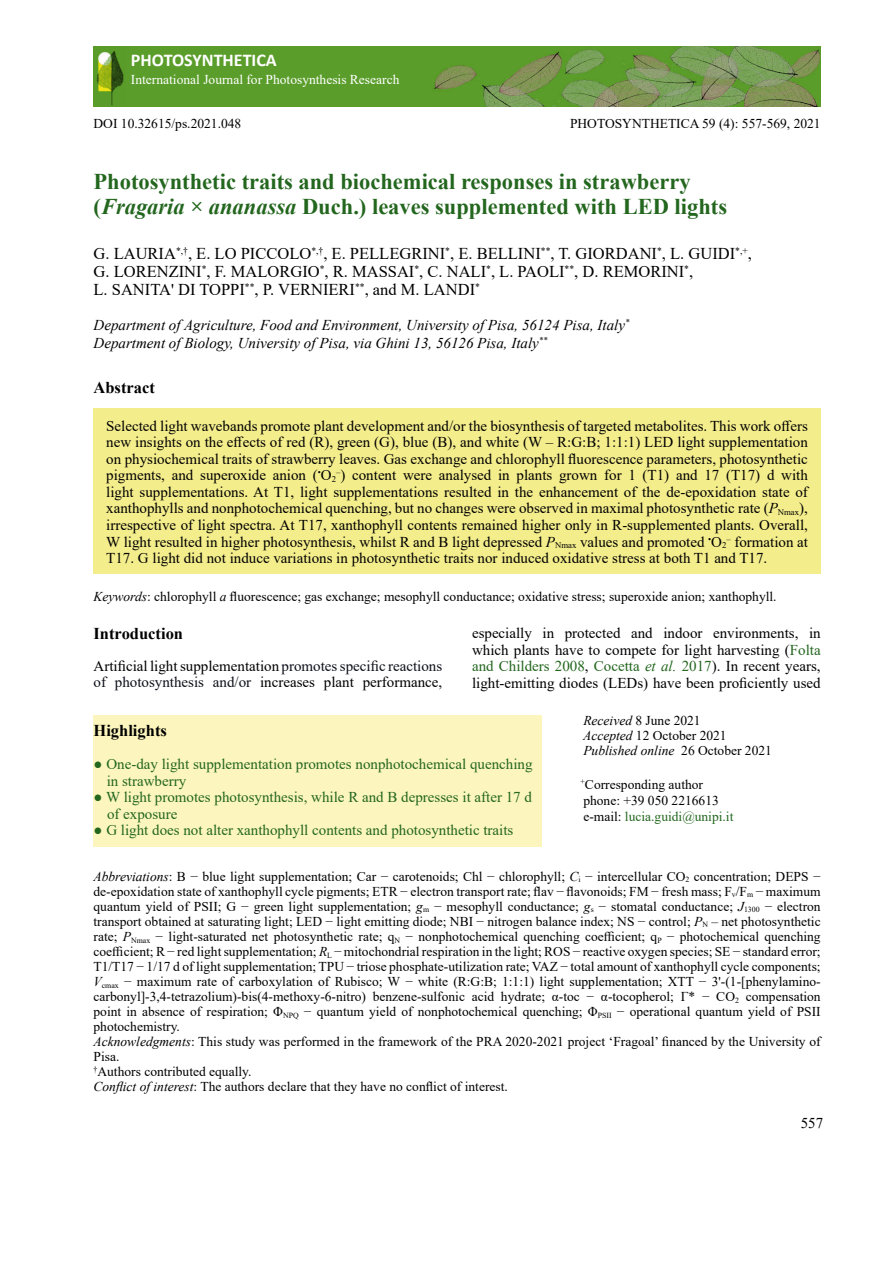
<style>
.page{position:relative;width:893px;height:1263px;background:#fff}
.page>*{position:absolute;margin:0;border:0;box-sizing:border-box;transform-origin:0 0}
.t1{font:700 22.5px/25.5px "Times New Roman";color:#23661e}
.t2{font:700 18px "Calibri";color:#fff}
.t3{font:16.5px/18px "Times New Roman";color:#000}
.t4{font:700 16.5px "Times New Roman";color:#000}
.t5{font:15px/16.5px "Times New Roman";color:#000;text-align:justify}
.t6{font:15px/16.5px "Times New Roman";color:#23661e}
.t7{font:italic 15px/18px "Times New Roman";color:#000}
.t8{font:13.5px/15px "Times New Roman";color:#000}
.t9{font:13.5px "Times New Roman";color:#fff}
.s1{font-style:italic}
.s2{color:#0e101a}
.s3{color:#23661e}
.s4{font-style:italic;color:#23661e}
</style>
<div class="page">
<img style="left:126px;top:47px;width:695px;height:59px">
<img style="left:94px;top:47px;width:32px;height:59px">
<div style="left:94px;top:408px;width:727px;height:166px;background:#f4ed8c"></div>
<div style="left:94px;top:715px;width:448px;height:132px;background:#fcf6be"></div>
<h2 class="t2" style="left:131px;top:47px;width:147px">PHOTOSYNTHETICA</h2>
<p class="t9" style="left:131px;top:70px;width:270px">International Journal for Photosynthesis Research</p>
<p class="t8" style="left:94px;top:116px;width:149px">DOI 10.32615/ps.2021.048</p>
<p class="t8" style="left:570px;top:116px;width:252px">PHOTOSYNTHETICA 59 (4): 557-569, 2021</p>
<h1 class="t1" style="left:94px;top:168px;width:635px">Photosynthetic traits and biochemical responses in strawberry (<span class="s1">Fragaria</span> × <span class="s1">ananassa</span> Duch.) leaves supplemented with LED lights</h1>
<p class="t3" style="left:94px;top:244px;width:660px">G. LAURIA<sup>*,†</sup>, E. LO PICCOLO<sup>*,†</sup>, E. PELLEGRINI<sup>*</sup>, E. BELLINI<sup>**</sup>, T. GIORDANI<sup>*</sup>, L. GUIDI<sup>*,+</sup>,<br>G. LORENZINI<sup>*</sup>, F. MALORGIO<sup>*</sup>, R. MASSAI<sup>*</sup>, C. NALI<sup>*</sup>, L. PAOLI<sup>**</sup>, D. REMORINI<sup>*</sup>,<br>L. SANITA' DI TOPPI<sup>**</sup>, P. VERNIERI<sup>**</sup>, and M. LANDI<sup>*</sup></p>
<p class="t7" style="left:94px;top:316px;width:537px">Department of Agriculture, Food and Environment, University of Pisa, 56124 Pisa, Italy<sup>*<br></sup>Department of Biology, University of Pisa, via Ghini 13, 56126 Pisa, Italy<sup>**</sup></p>
<p class="t4" style="left:94px;top:375px;width:63px">Abstract</p>
<p class="t5" style="left:106px;top:417px;width:703px">Selected light wavebands promote plant development and/or the biosynthesis of targeted metabolites. This work offers new insights on the effects of red (R), green (G), blue (B), and white (W – R:G:B; 1:1:1) LED light supplementation on physiochemical traits of strawberry leaves. Gas exchange and chlorophyll fluorescence parameters, photosynthetic pigments, and superoxide anion (<sup>•</sup>O<sub>2</sub><sup>–</sup>) content were analysed in plants grown for 1 (T1) and 17 (T17) d with light supplementations. At T1, light supplementations resulted in the enhancement of the de-epoxidation state of xanthophylls and nonphotochemical quenching, but no changes were observed in maximal photosynthetic rate (<span class="s1">P</span><sub>Nmax</sub>), irrespective of light spectra. At T17, xanthophyll contents remained higher only in R-supplemented plants. Overall, W light resulted in higher photosynthesis, whilst R and B light depressed <span class="s1">P</span><sub>Nmax</sub> values and promoted <sup>•</sup>O<sub>2</sub><sup>–</sup> formation at T17. G light did not induce variations in photosynthetic traits nor induced oxidative stress at both T1 and T17.</p>
<p class="t8" style="left:94px;top:589px;width:685px"><span class="s1">Keywords</span>: chlorophyll <span class="s1">a</span> fluorescence; gas exchange; mesophyll conductance; oxidative stress; superoxide anion; xanthophyll.</p>
<p class="t4" style="left:94px;top:622px;width:91px">Introduction</p>
<p class="t5" style="left:94px;top:657px;width:350px">Artificial light supplementation <span class="s2">promotes specific reactions of photosynthesis and/or</span> increases plant performance,</p>
<p class="t5" style="left:472px;top:625px;width:350px">especially in protected and indoor environments, in which plants have to compete for light harvesting (<span class="s3">Folta and Childers 2008</span>, <span class="s3">Cocetta</span> <span class="s4">et al.</span> <span class="s3">2017</span>). In recent years, light-emitting diodes (LEDs) have been proficiently used</p>
<p class="t4" style="left:94px;top:719px;width:75px">Highlights</p>
<p class="t6" style="left:107px;top:755px;width:427px;text-indent:-13px">● One-day light supplementation promotes nonphotochemical quenching in strawberry</p>
<p class="t6" style="left:107px;top:788px;width:426px;text-indent:-14px">● W light promotes photosynthesis, while R and B depresses it after 17 d of exposure</p>
<p class="t6" style="left:94px;top:821px;width:421px">● G light does not alter xanthophyll contents and photosynthetic traits</p>
<p class="t8" style="left:583px;top:712px;width:190px"><span class="s1">Received</span> 8 June 2021<br><span class="s1">Accepted</span> 12 October 2021<br><span class="s1">Published online</span> 26 October 2021</p>
<p class="t8" style="left:581px;top:776px;width:154px;line-height:16.2px"><sup>+</sup>Corresponding author phone: +39 050 2216613 e-mail: <span class="s3">lucia.guidi@unipi.it</span></p>
<p class="t8" style="left:94px;top:869px;width:729px"><span class="s1">Abbreviations</span>: B − blue light supplementation; Car − carotenoids; Chl − chlorophyll; <span class="s1">C</span><sub>i</sub> − intercellular CO<sub>2</sub> concentration; DEPS − de-epoxidation state of xanthophyll cycle pigments; ETR − electron transport rate; flav − flavonoids; FM − fresh mass; F<sub>v</sub>/F<sub>m</sub> − maximum quantum yield of PSII; G − green light supplementation; <span class="s1">g</span><sub>m</sub> − mesophyll conductance; <span class="s1">g</span><sub>s</sub> − stomatal conductance; <span class="s1">J</span><sub>1300</sub> − electron transport obtained at saturating light; LED − light emitting diode; NBI − nitrogen balance index; NS − control; <span class="s1">P</span><sub>N</sub> – net photosynthetic rate; <span class="s1">P</span><sub>Nmax</sub> − light-saturated net photosynthetic rate; q<sub>N</sub> − nonphotochemical quenching coefficient; q<sub>P</sub> − photochemical quenching coefficient; R − red light supplementation; <span class="s1">R</span><sub>L</sub> − mitochondrial respiration in the light; ROS − reactive oxygen species; SE − standard error; T1/T17 − 1/17 d of light supplementation; TPU − triose phosphate-utilization rate; VAZ − total amount of xanthophyll cycle components; <span class="s1">V</span><sub>cmax</sub> − maximum rate of carboxylation of Rubisco; W − white (R:G:B; 1:1:1) light supplementation; XTT − 3'-(1-[phenylamino&shy;carbonyl]-3,4-tetrazolium)-bis(4-methoxy-6-nitro) benzene-sulfonic acid hydrate; α-toc − α-tocopherol; Γ* − CO<sub>2</sub> compensation point in absence of respiration; Φ<sub>NPQ</sub> − quantum yield of nonphotochemical quenching; Φ<sub>PSII</sub> − operational quantum yield of PSII photochemistry.<br><span class="s1">Acknowledgments</span>: This study was performed in the framework of the PRA 2020-2021 project ‘Fragoal’ financed by the University of Pisa.<br><sup>†</sup>Authors contributed equally.<br><span class="s1">Conflict of interest</span>: The authors declare that they have no conflict of interest.</p>
<p class="t5" style="left:801px;top:1114px;width:24px">557</p>
</div>
